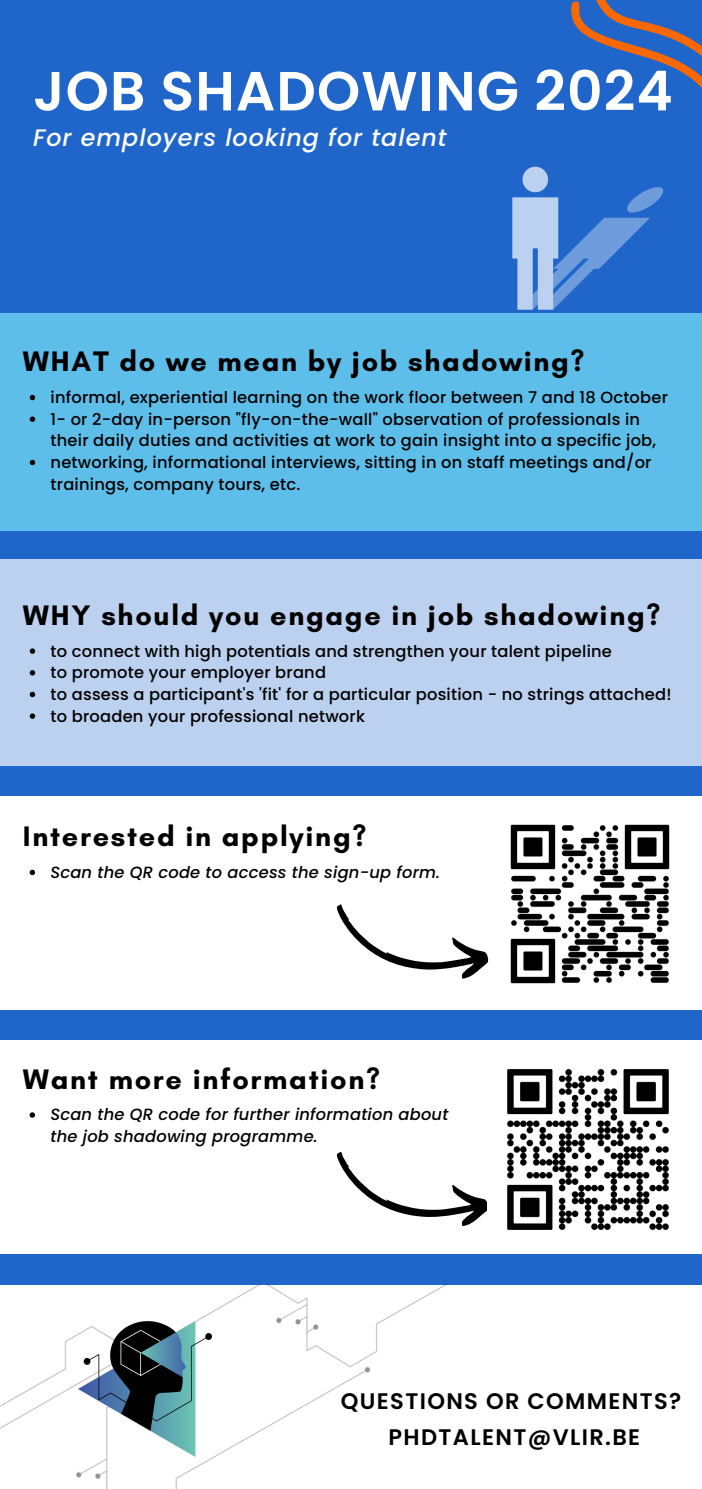
<style>
.page{position:relative;width:702px;height:1489px;background:#fff}
.page>*{position:absolute;margin:0;border:0;box-sizing:border-box;transform-origin:0 0}
.t1{font:600 55px "Poppins";letter-spacing:.02em;color:#fff}
.t2{font:700 28.75px "Glacial Indifference";letter-spacing:.06em;color:#000}
.t3{font:italic 500 23.75px "Poppins";letter-spacing:.04em;color:#fff}
.t4{font:600 22.5px/35.5px "Poppins";letter-spacing:.06em;color:#000;text-align:center}
.t5{font:500 16.25px/21.8px "Poppins";letter-spacing:.015em;color:#000}
.t6{font:italic 500 16.25px/21.8px "Poppins";letter-spacing:.015em;color:#000}
</style>
<div class="page">
<div style="left:0;top:0;width:701px;height:1489px;background:#2066ca"></div>
<div style="left:0;top:559px;width:701px;height:206px;background:#bcd1ef"></div>
<div style="left:0;top:314px;width:701px;height:217px;background:#60c1eb"></div>
<div style="left:0;top:1284px;width:701px;height:204px;background:#fff"></div>
<img style="left:0;top:1284px;width:566px;height:205px">
<img style="left:78px;top:1322px;width:133px;height:135px">
<svg style="left:571px;top:0;width:130px;height:87px"></svg>
<div style="left:0;top:796px;width:701px;height:213px;background:#fff"></div>
<svg style="left:512px;top:167px;width:151px;height:143px"></svg>
<div style="left:0;top:1040px;width:701px;height:214px;background:#fff"></div>
<svg style="left:336px;top:904px;width:153px;height:75px"></svg>
<svg style="left:336px;top:1152px;width:151px;height:74px"></svg>
<img style="left:507px;top:1069px;width:162px;height:161px">
<img style="left:510px;top:824px;width:160px;height:160px">
<svg style="left:30px;top:395px;width:5px;height:5px"></svg>
<svg style="left:30px;top:416px;width:5px;height:6px"></svg>
<svg style="left:30px;top:460px;width:5px;height:5px"></svg>
<svg style="left:30px;top:648px;width:5px;height:6px"></svg>
<svg style="left:30px;top:670px;width:5px;height:5px"></svg>
<svg style="left:30px;top:692px;width:5px;height:5px"></svg>
<svg style="left:30px;top:713px;width:5px;height:6px"></svg>
<svg style="left:30px;top:1112px;width:5px;height:6px"></svg>
<svg style="left:30px;top:870px;width:5px;height:5px"></svg>
<h2 class="t1" style="left:33px;top:53px;width:640px">JOB SHADOWING 2024</h2>
<h3 class="t3" style="left:33px;top:121px;width:415px">For employers looking for talent</h3>
<p class="t2" style="left:23px;top:344px;width:563px">WHAT do we mean by job shadowing?</p>
<h2 class="t5" style="left:51px;top:386px;width:618px">informal, experiential learning on the work floor between 7 and 18 October</h2>
<p class="t5" style="left:51px;top:408px;width:606px">1- or 2-day in-person "fly-on-the-wall" observation of professionals in their daily duties and activities at work to gain insight into a specific job,</p>
<p class="t5" style="left:51px;top:451px;width:602px">networking, informational interviews, sitting in on staff meetings and/or trainings, company tours, etc.</p>
<p class="t2" style="left:23px;top:597px;width:638px">WHY should you engage in job shadowing?</p>
<p class="t5" style="left:51px;top:640px;width:562px">to connect with high potentials and strengthen your talent pipeline</p>
<p class="t5" style="left:51px;top:662px;width:277px">to promote your employer brand</p>
<p class="t5" style="left:51px;top:683px;width:622px">to assess a participant's 'fit' for a particular position - no strings attached!</p>
<p class="t5" style="left:51px;top:705px;width:316px">to broaden your professional network</p>
<p class="t2" style="left:23px;top:818px;width:345px">Interested in applying?</p>
<p class="t6" style="left:50px;top:861px;width:391px">Scan the QR code to access the sign-up form.</p>
<p class="t2" style="left:23px;top:1061px;width:358px">Want more information?</p>
<p class="t6" style="left:50px;top:1104px;width:399px">Scan the QR code for further information about the job shadowing programme.</p>
<h2 class="t4" style="left:340px;top:1383px;width:342px">QUESTIONS OR COMMENTS?<br>PHDTALENT@VLIR.BE</h2>
</div>
